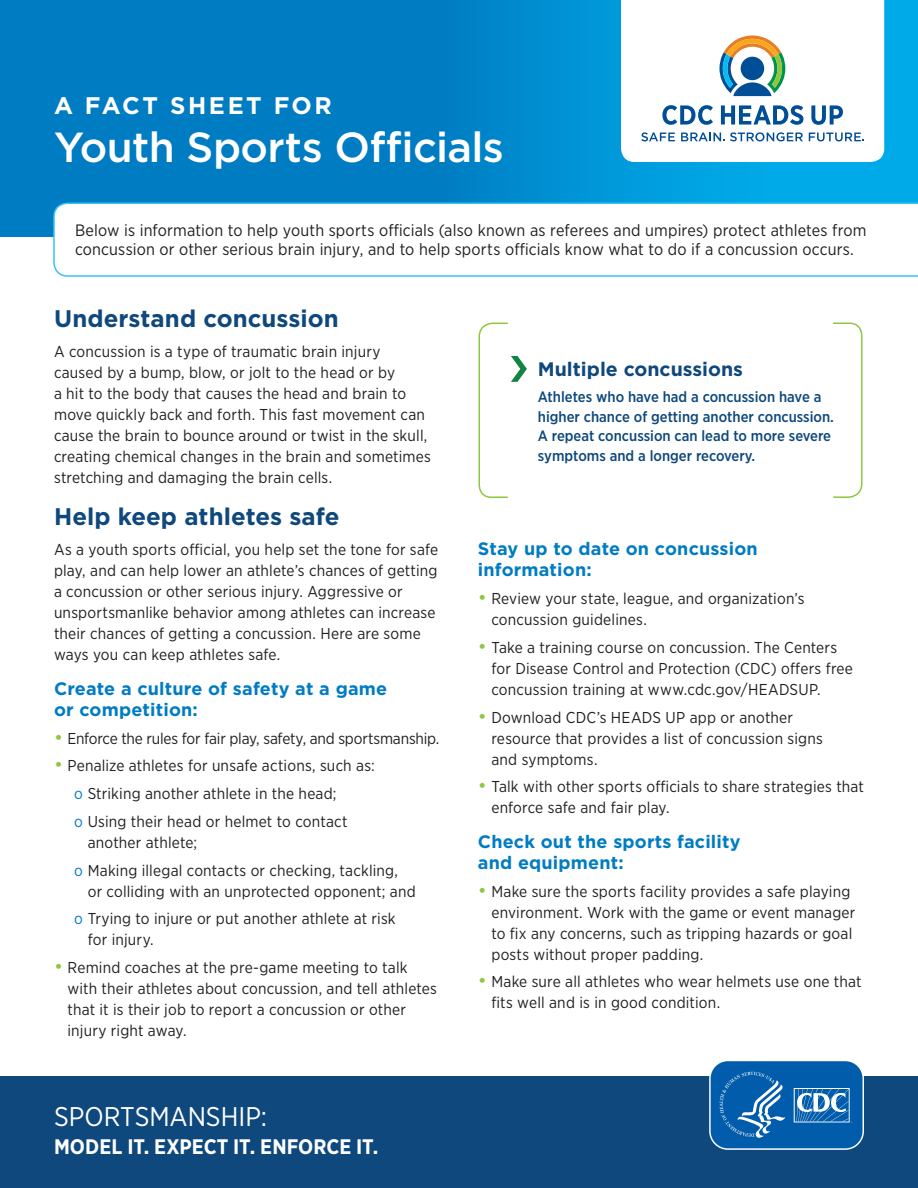
<style>
.page{position:relative;width:918px;height:1188px;background:#fff}
.page>*{position:absolute;margin:0;border:0;box-sizing:border-box;transform-origin:0 0}
.t1{font:500 42px "Gotham";letter-spacing:-.015em;color:#fff}
.t2{font:27px "Gotham Narrow";color:#fff}
.t3{font:700 24px "Gotham";color:#0e487c}
.t4{font:700 24px "Gotham";letter-spacing:.105em;color:#fff}
.t5{font:700 21px "Gotham Narrow";color:#fff}
.t6{font:700 19.5px "Gotham";color:#0e487c}
.t7{font:18.9px "Gotham";color:#8fc740}
.t8{font:700 18px/21px "Gotham";letter-spacing:.01em;color:#007cc2}
.t9{font:16.5px/19.5px "Gotham Narrow";letter-spacing:.01em;color:#231f20}
.t10{font:15.75px/21px "Gotham Narrow";letter-spacing:.01em;color:#231f20}
.t11{font:15.75px "Gotham Narrow";letter-spacing:-.015em;color:#231f20}
.t12{font:500 15px/19.5px "Gotham Narrow";color:#0e487c}
.s1{font-family:"Gotham";font-size:18.9px;color:#8fc740}
.s2{color:#007cc2}
</style>
<div class="page">
<div style="left:0;top:0;width:918px;height:236px;background:#007cc2"></div>
<div style="left:439px;top:0;width:479px;height:236px;background:linear-gradient(to right,#0084c9,#00b4f1)"></div>
<svg style="left:52px;top:202px;width:866px;height:75px"></svg>
<svg style="left:478px;top:322px;width:49px;height:176px"></svg>
<svg style="left:833px;top:322px;width:30px;height:176px"></svg>
<div style="left:0;top:1077px;width:918px;height:111px;background:#0e487c"></div>
<svg style="left:709px;top:1061px;width:155px;height:89px;background:#2674b6"></svg>
<svg style="left:621px;top:0;width:263px;height:162px;background:#e6edf1"></svg>
<h1 class="t4" style="left:54px;top:92px;width:279px">A FACT SHEET FOR</h1>
<h1 class="t1" style="left:54px;top:123px;width:451px">Youth Sports Officials</h1>
<p class="t9" style="left:75px;top:220px;width:793px">Below is information to help youth sports officials (also known as referees and umpires) protect athletes from concussion or other serious brain injury, and to help sports officials know what to do if a concussion occurs.</p>
<h2 class="t3" style="left:54px;top:305px;width:286px">Understand concussion</h2>
<p class="t10" style="left:54px;top:341px;width:378px">A concussion is a type of traumatic brain injury caused by a bump, blow, or jolt to the head or by<br>a hit to the body that causes the head and brain to move quickly back and forth. This fast movement can cause the brain to bounce around or twist in the skull, creating chemical changes in the brain and sometimes stretching and damaging the brain cells.</p>
<h2 class="t3" style="left:54px;top:503px;width:287px">Help keep athletes safe</h2>
<p class="t10" style="left:54px;top:539px;width:386px">As a youth sports official, you help set the tone for safe play, and can help lower an athlete’s chances of getting a concussion or other serious injury. Aggressive or unsportsmanlike behavior among athletes can increase their chances of getting a concussion. Here are some ways you can keep athletes safe.</p>
<h3 class="t8" style="left:54px;top:677px;width:335px">Create a culture of safety at a game or competition:</h3>
<p class="t11" style="left:54px;top:728px;width:387px"><span class="s1">•</span> Enforce the rules for fair play, safety, and sportsmanship.</p>
<p class="t7" style="left:54px;top:753px;width:11px">•</p>
<p class="t10" style="left:68px;top:755px;width:309px">Penalize athletes for unsafe actions, such as:</p>
<p class="t10" style="left:74px;top:783px;width:264px"><span class="s2">o</span> Striking another athlete in the head;</p>
<p class="t10" style="left:88px;top:810px;width:261px;text-indent:-13px"><span class="s2">o</span> Using their head or helmet to contact another athlete;</p>
<p class="t10" style="left:88px;top:859px;width:329px;text-indent:-13px"><span class="s2">o</span> Making illegal contacts or checking, tackling, or colliding with an unprotected opponent; and</p>
<p class="t10" style="left:88px;top:908px;width:309px;text-indent:-13px"><span class="s2">o</span> Trying to injure or put another athlete at risk for injury.</p>
<p class="t10" style="left:68px;top:957px;width:371px;text-indent:-14px"><span class="s1">•</span> Remind coaches at the pre-game meeting to talk with their athletes about concussion, and tell athletes that it is their job to report a concussion or other injury right away.</p>
<p class="t2" style="left:54px;top:1100px;width:215px">SPORTSMANSHIP:</p>
<p class="t5" style="left:54px;top:1133px;width:326px">MODEL IT. EXPECT IT. ENFORCE IT.</p>
<h2 class="t6" style="left:538px;top:358px;width:207px">Multiple concussions</h2>
<p class="t12" style="left:538px;top:387px;width:298px">Athletes who have had a concussion have a higher chance of getting another concussion.<br>A repeat concussion can lead to more severe symptoms and a longer recovery.</p>
<h3 class="t8" style="left:478px;top:538px;width:281px">Stay up to date on concussion information:</h3>
<p class="t10" style="left:491px;top:588px;width:315px;text-indent:-14px"><span class="s1">•</span> Review your state, league, and organization’s concussion guidelines.</p>
<p class="t10" style="left:491px;top:636px;width:363px;text-indent:-14px"><span class="s1">•</span> Take a training course on concussion. The Centers for Disease Control and Protection (CDC) offers free concussion training at www.cdc.gov/HEADSUP.</p>
<p class="t10" style="left:491px;top:706px;width:333px;text-indent:-14px"><span class="s1">•</span> Download CDC’s HEADS UP app or another resource that provides a list of concussion signs and symptoms.</p>
<p class="t10" style="left:491px;top:776px;width:374px;text-indent:-14px"><span class="s1">•</span> Talk with other sports officials to share strategies that enforce safe and fair play.</p>
<h3 class="t8" style="left:478px;top:830px;width:264px">Check out the sports facility and equipment:</h3>
<p class="t10" style="left:491px;top:880px;width:366px;text-indent:-14px"><span class="s1">•</span> Make sure the sports facility provides a safe playing environment. Work with the game or event manager to fix any concerns, such as tripping hazards or goal posts without proper padding.</p>
<p class="t10" style="left:491px;top:971px;width:372px;text-indent:-14px"><span class="s1">•</span> Make sure all athletes who wear helmets use one that fits well and is in good condition.</p>
</div>
